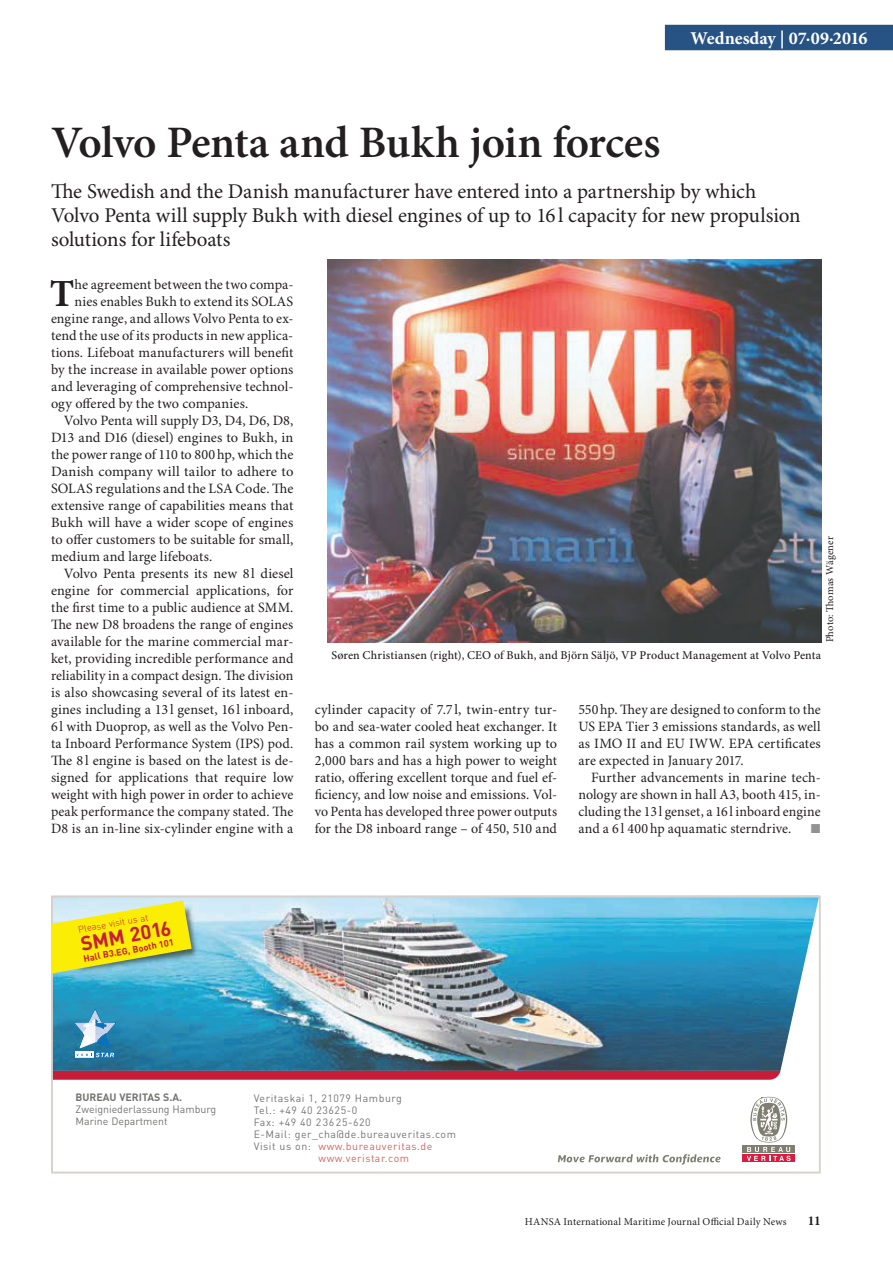
<style>
.page{position:relative;width:893px;height:1263px;background:#fff}
.page>*{position:absolute;margin:0;border:0;box-sizing:border-box;transform-origin:0 0}
.t1{font:600 45px "Minion Pro";letter-spacing:-.015em;color:#231f20}
.t2{font:700 38.4px "Minion Pro";color:#231f20}
.t3{font:21px/24px "Minion Pro";letter-spacing:-.005em;color:#231f20}
.t4{font:700 20.1px "DIN";color:#c81d38}
.t5{font:700 18px "Minion Pro";color:#fff}
.t6{font:14.25px/17px "Minion Pro";letter-spacing:.005em;color:#231f20;text-align:justify}
.t7{font:700 13.5px "Minion Pro";color:#231f20}
.t8{font:500 12px "Minion Pro";letter-spacing:.01em;color:#231f20}
.t9{font:12px "European Pi Three";color:#949394}
.t10{font:10.5px "DIN";letter-spacing:.05em;color:#737472}
.t11{font:10.5px "Minion Pro";letter-spacing:.015em;color:#231f20}
.t12{font:10.5px "DIN";letter-spacing:.05em;color:#d6645c}
.t13{font:10.5px/12px "DIN";color:#737472}
.t14{font:700 10.5px "DIN";color:#737472}
.t15{font:300 9.6px "DIN";color:#c81d38}
.t16{font:700 9.15px "DIN";color:#c81d38}
.s1{color:#737472}
</style>
<div class="page">
<div style="left:665px;top:25px;width:228px;height:25px;background:#275384"></div>
<img style="left:328px;top:260px;width:493px;height:382px">
<img style="left:54px;top:899px;width:764px;height:172px">
<svg style="left:76px;top:1009px;width:40px;height:49px"></svg>
<svg style="left:54px;top:1071px;width:726px;height:9px;background:#c9243e"></svg>
<div style="left:742px;top:1146px;width:53px;height:7px;background:#7f7e70"></div>
<div style="left:742px;top:1155px;width:53px;height:7px;background:#db1c40"></div>
<svg style="left:747px;top:1097px;width:43px;height:64px"></svg>
<svg style="left:558px;top:1154px;width:162px;height:11px"></svg>
<div style="left:51px;top:896px;width:770px;height:278px;border:2px solid #d7d0cd"></div>
<img style="left:192px;top:904px;width:6px;height:69px">
<svg style="left:51px;top:901px;width:141px;height:73px;background:#dae14d"></svg>
<p class="t5" style="left:690px;top:27px;width:179px">Wednesday | 07·09·2016</p>
<h1 class="t1" style="left:51px;top:115px;width:611px">Volvo Penta and Bukh join forces</h1>
<h3 class="t3" style="left:51px;top:181px;width:751px">The Swedish and the Danish manufacturer have entered into a partnership by which<br>Volvo Penta will supply Bukh with diesel engines of up to 16 l capacity for new propulsion solutions for lifeboats</h3>
<h2 class="t2" style="left:50px;top:270px;width:26px">T</h2>
<p class="t6" style="left:75px;top:277px;width:220px">he agreement between the two compa-</p>
<p class="t6" style="left:75px;top:294px;width:220px">nies enables Bukh to extend its SOLAS</p>
<p class="t6" style="left:51px;top:311px;width:244px">engine range, and allows Volvo Penta to ex-</p>
<p class="t6" style="left:51px;top:328px;width:244px">tend the use of its products in new applica-</p>
<p class="t6" style="left:51px;top:345px;width:244px">tions. Lifeboat manufacturers will benefit</p>
<p class="t6" style="left:51px;top:362px;width:244px">by the increase in available power options</p>
<p class="t6" style="left:51px;top:379px;width:244px">and leveraging of comprehensive technol-</p>
<p class="t6" style="left:51px;top:396px;width:199px">ogy offered by the two companies.</p>
<p class="t6" style="left:64px;top:413px;width:231px">Volvo Penta will supply D3, D4, D6, D8,</p>
<p class="t6" style="left:51px;top:430px;width:244px">D13 and D16 (diesel) engines to Bukh, in</p>
<p class="t6" style="left:51px;top:447px;width:244px">the power range of 110 to 800 hp, which the</p>
<p class="t6" style="left:51px;top:464px;width:244px">Danish company will tailor to adhere to</p>
<p class="t6" style="left:51px;top:481px;width:244px">SOLAS regulations and the LSA Code. The</p>
<p class="t6" style="left:51px;top:498px;width:244px">extensive range of capabilities means that</p>
<p class="t6" style="left:51px;top:515px;width:244px">Bukh will have a wider scope of engines</p>
<p class="t6" style="left:51px;top:532px;width:244px">to offer customers to be suitable for small,</p>
<p class="t6" style="left:51px;top:549px;width:163px">medium and large lifeboats.</p>
<p class="t6" style="left:64px;top:566px;width:231px">Volvo Penta presents its new 8 l diesel</p>
<p class="t6" style="left:51px;top:583px;width:244px">engine for commercial applications, for</p>
<p class="t6" style="left:51px;top:600px;width:244px">the first time to a public audience at SMM.</p>
<p class="t6" style="left:51px;top:617px;width:244px">The new D8 broadens the range of engines</p>
<p class="t6" style="left:51px;top:634px;width:244px">available for the marine commercial mar-</p>
<p class="t6" style="left:51px;top:651px;width:244px">ket, providing incredible performance and</p>
<p class="t6" style="left:51px;top:668px;width:244px">reliability in a compact design. The division</p>
<p class="t6" style="left:51px;top:685px;width:244px">is also showcasing several of its latest en-</p>
<p class="t6" style="left:51px;top:702px;width:244px">gines including a 13 l genset, 16 l inboard,</p>
<p class="t6" style="left:51px;top:719px;width:244px">6 l with Duoprop, as well as the Volvo Pen-</p>
<p class="t6" style="left:51px;top:737px;width:244px">ta Inboard Performance System (IPS) pod.</p>
<p class="t6" style="left:51px;top:754px;width:244px">The 8 l engine is based on the latest is de-</p>
<p class="t6" style="left:51px;top:771px;width:244px">signed for applications that require low</p>
<p class="t6" style="left:51px;top:788px;width:244px">weight with high power in order to achieve</p>
<p class="t6" style="left:51px;top:805px;width:244px">peak performance the company stated. The</p>
<p class="t6" style="left:51px;top:822px;width:244px">D8 is an in-line six-cylinder engine with a</p>
<p class="t11" style="left:825px;top:642px;width:108px;rotate:-90deg">Photo: Thomas Wägener</p>
<p class="t8" style="left:331px;top:650px;width:491px">Søren Christiansen (right), CEO of Bukh, and Björn Säljö, VP Product Management at Volvo Penta</p>
<p class="t6" style="left:315px;top:702px;width:244px">cylinder capacity of 7.7 l, twin-entry tur&shy;bo and sea-water cooled heat exchanger. It has a common rail system working up to 2,000 bars and has a high power to weight ratio, offering excellent torque and fuel ef&shy;ficiency, and low noise and emissions. Vol&shy;vo Penta has developed three power outputs for the D8 inboard range – of 450, 510 and</p>
<p class="t6" style="left:578px;top:702px;width:244px">550 hp. They are designed to conform to the US EPA Tier 3 emissions standards, as well as IMO II and EU IWW. EPA certificates are expected in January 2017.</p>
<p class="t6" style="left:578px;top:771px;width:244px;text-indent:13px">Further advancements in marine tech&shy;nology are shown in hall A3, booth 415, in&shy;cluding the 13 l genset, a 16 l inboard engine and a 6 l 400 hp aquamatic sterndrive.</p>
<p class="t9" style="left:811px;top:821px;width:11px">-</p>
<p class="t15" style="left:77px;top:923px;width:72px;rotate:-10deg">Please visit us at</p>
<h3 class="t4" style="left:80px;top:937px;width:93px;rotate:-10deg">SMM 2016</h3>
<p class="t16" style="left:83px;top:955px;width:93px;rotate:-10deg">Hall B3.EG, Booth 101</p>
<p class="t14" style="left:76px;top:1094px;width:108px">BUREAU VERITAS S.A.</p>
<p class="t13" style="left:76px;top:1105px;width:142px">Zweigniederlassung Hamburg<br>Marine Department</p>
<p class="t10" style="left:254px;top:1094px;width:150px">Veritaskai 1, 21079 Hamburg</p>
<p class="t10" style="left:254px;top:1106px;width:105px">Tel.: +49 40 23625-0</p>
<p class="t10" style="left:254px;top:1118px;width:118px">Fax: +49 40 23625-620</p>
<p class="t10" style="left:254px;top:1130px;width:204px">E-Mail: ger_cha@de.bureauveritas.com</p>
<p class="t12" style="left:254px;top:1142px;width:180px"><span class="s1">Visit us on:</span> www.bureauveritas.de</p>
<p class="t12" style="left:319px;top:1154px;width:92px">www.veristar.com</p>
<p class="t11" style="left:525px;top:1217px;width:263px">HANSA International Maritime Journal Official Daily News</p>
<p class="t7" style="left:808px;top:1212px;width:14px">11</p>
</div>
